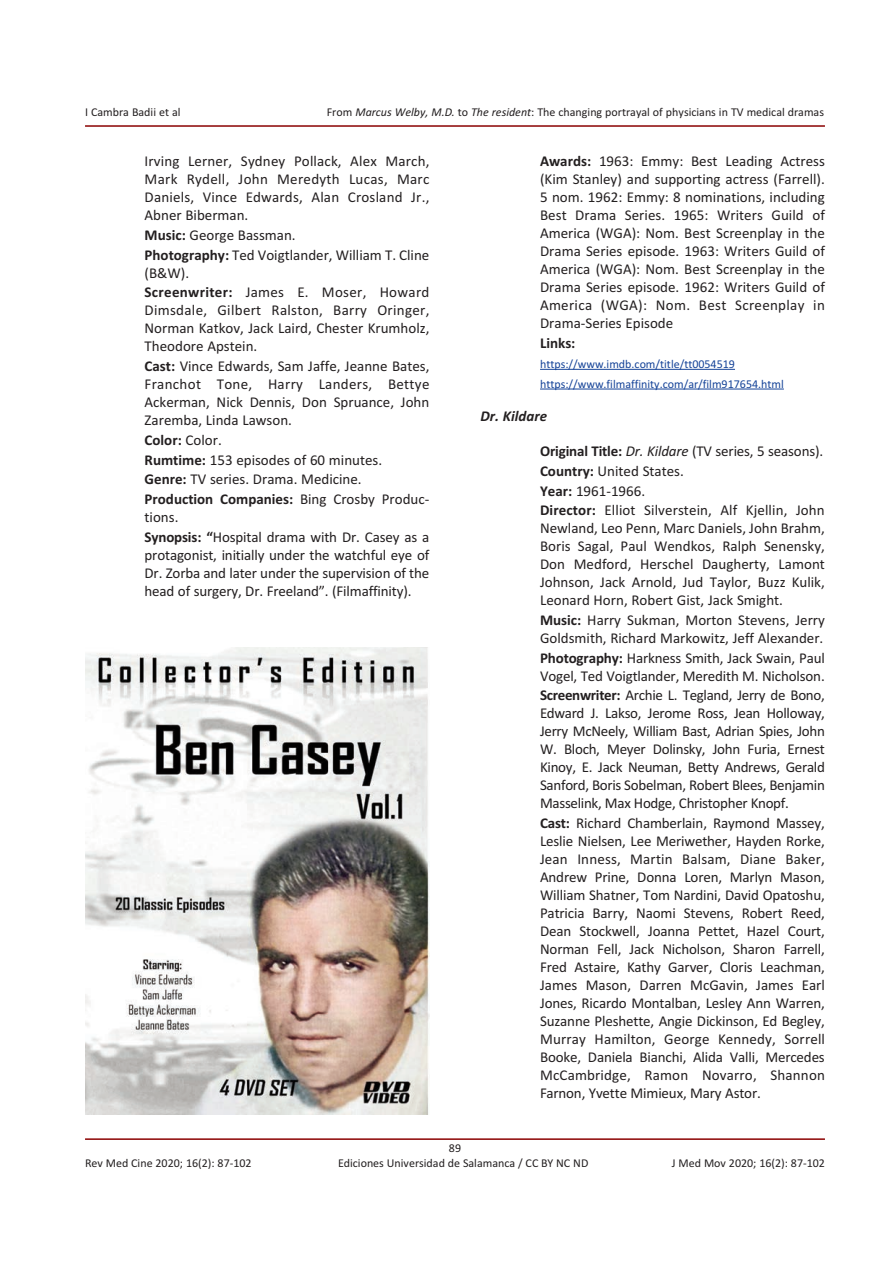
<style>
.page{position:relative;width:893px;height:1263px;background:#fff}
.page>*{position:absolute;margin:0;border:0;box-sizing:border-box;transform-origin:0 0}
.t1{font:15px/18px "Calibri";color:#231f20;text-align:justify}
.t2{font:15px/19.6px "Calibri";letter-spacing:.02em;color:#231f20}
.t3{font:italic 700 15px "Calibri";color:#231f20}
.t4{font:700 15px "Calibri";color:#231f20}
.t5{font:12px "Calibri";color:#231f20}
.t6{font:12px/19.6px "Calibri";color:#154398}
.s1{font-style:italic}
.s2{font-weight:700}
</style>
<div class="page">
<hr style="left:540px;top:369px;width:195px;height:1px;background:#154398">
<hr style="left:540px;top:389px;width:244px;height:1px;background:#154398">
<hr style="left:85px;top:1138px;width:740px;height:2px;background:#8b0202">
<hr style="left:85px;top:125px;width:740px;height:2px;background:#8b0202">
<img style="left:85px;top:647px;width:344px;height:467px">
<p class="t5" style="left:85px;top:105px;width:97px">I Cambra Badii et al</p>
<p class="t5" style="left:327px;top:105px;width:499px">From <span class="s1">Marcus Welby, M.D.</span> to <span class="s1">The resident</span>: The changing portrayal of physicians in TV medical dramas</p>
<p class="t1" style="left:145px;top:152px;width:286px">Irving Lerner, Sydney Pollack, Alex March, Mark Rydell, John Meredyth Lucas, Marc Daniels, Vince Edwards, Alan Crosland Jr., Abner Biberman.</p>
<p class="t1" style="left:145px;top:225px;width:286px;line-height:19.6px"><span class="s2">Music:</span> George Bassman.<br><span class="s2">Photography:</span> Ted Voigtlander, William T. Cline</p>
<p class="t2" style="left:145px;top:263px;width:286px">(B&amp;W).<br><span class="s2">Screenwriter:</span> James E. Moser, Howard</p>
<p class="t1" style="left:145px;top:301px;width:286px">Dimsdale, Gilbert Ralston, Barry Oringer, Norman Katkov, Jack Laird, Chester Krumholz, Theodore Apstein.</p>
<p class="t1" style="left:145px;top:357px;width:286px"><span class="s2">Cast:</span> Vince Edwards, Sam Jaffe, Jeanne Bates, Franchot Tone, Harry Landers, Bettye Ackerman, Nick Dennis, Don Spruance, John Zaremba, Linda Lawson.</p>
<p class="t1" style="left:145px;top:430px;width:286px;line-height:19.6px;text-align:left"><span class="s2">Color:</span> Color.<br><span class="s2">Rumtime:</span> 153 episodes of 60 minutes.<br><span class="s2">Genre:</span> TV series. Drama. Medicine.<br><span class="s2">Production Companies:</span> Bing Crosby Produc-</p>
<p class="t1" style="left:145px;top:507px;width:286px;line-height:19.6px">tions.<br><span class="s2">Synopsis: “</span>Hospital drama with Dr. Casey as a</p>
<p class="t1" style="left:145px;top:545px;width:286px">protagonist, initially under the watchful eye of Dr. Zorba and later under the supervision of the head of surgery, Dr. Freeland”. (Filmaffinity).</p>
<p class="t5" style="left:449px;top:1141px;width:14px">89</p>
<p class="t1" style="left:540px;top:152px;width:286px"><span class="s2">Awards:</span> 1963: Emmy: Best Leading Actress (Kim Stanley) and supporting actress (Farrell).<br>5 nom. 1962: Emmy: 8 nominations, including Best Drama Series. 1965: Writers Guild of America (WGA): Nom. Best Screenplay in the Drama Series episode. 1963: Writers Guild of America (WGA): Nom. Best Screenplay in the Drama Series episode. 1962: Writers Guild of America (WGA): Nom. Best Screenplay in Drama-Series Episode</p>
<p class="t4" style="left:540px;top:334px;width:37px">Links:</p>
<p class="t6" style="left:540px;top:354px;width:245px">https://www.imdb.com/title/tt0054519 https://www.filmaffinity.com/ar/film917654.html</p>
<p class="t3" style="left:480px;top:407px;width:68px">Dr. Kildare</p>
<p class="t1" style="left:540px;top:441px;width:286px;line-height:19.6px;text-align:left"><span class="s2">Original Title:</span> <span class="s1">Dr. Kildare</span> (TV series, 5 seasons).<br><span class="s2">Country:</span> United States.<br><span class="s2">Year:</span> 1961-1966.<br><span class="s2">Director:</span> Elliot Silverstein, Alf Kjellin, John</p>
<p class="t1" style="left:540px;top:519px;width:286px">Newland, Leo Penn, Marc Daniels, John Brahm, Boris Sagal, Paul Wendkos, Ralph Senensky, Don Medford, Herschel Daugherty, Lamont Johnson, Jack Arnold, Jud Taylor, Buzz Kulik, Leonard Horn, Robert Gist, Jack Smight.</p>
<p class="t1" style="left:540px;top:611px;width:286px"><span class="s2">Music:</span> Harry Sukman, Morton Stevens, Jerry<br>Goldsmith, Richard Markowitz, Jeff Alexander.</p>
<p class="t1" style="left:540px;top:648px;width:286px"><span class="s2">Photography:</span> Harkness Smith, Jack Swain, Paul<br>Vogel, Ted Voigtlander, Meredith M. Nicholson.</p>
<p class="t1" style="left:540px;top:686px;width:286px"><span class="s2">Screenwriter:</span> Archie L. Tegland, Jerry de Bono, Edward J. Lakso, Jerome Ross, Jean Holloway, Jerry McNeely, William Bast, Adrian Spies, John W. Bloch, Meyer Dolinsky, John Furia, Ernest Kinoy, E. Jack Neuman, Betty Andrews, Gerald Sanford, Boris Sobelman, Robert Blees, Benjamin Masselink, Max Hodge, Christopher Knopf.</p>
<p class="t1" style="left:540px;top:814px;width:286px"><span class="s2">Cast:</span> Richard Chamberlain, Raymond Massey, Leslie Nielsen, Lee Meriwether, Hayden Rorke, Jean Inness, Martin Balsam, Diane Baker, Andrew Prine, Donna Loren, Marlyn Mason, William Shatner, Tom Nardini, David Opatoshu, Patricia Barry, Naomi Stevens, Robert Reed, Dean Stockwell, Joanna Pettet, Hazel Court, Norman Fell, Jack Nicholson, Sharon Farrell, Fred Astaire, Kathy Garver, Cloris Leachman, James Mason, Darren McGavin, James Earl Jones, Ricardo Montalban, Lesley Ann Warren, Suzanne Pleshette, Angie Dickinson, Ed Begley, Murray Hamilton, George Kennedy, Sorrell Booke, Daniela Bianchi, Alida Valli, Mercedes McCambridge, Ramon Novarro, Shannon Farnon, Yvette Mimieux, Mary Astor.</p>
<p class="t5" style="left:85px;top:1155px;width:168px">Rev Med Cine 2020; 16(2): 87-102</p>
<p class="t5" style="left:338px;top:1155px;width:252px">Ediciones Universidad de Salamanca / CC BY NC ND</p>
<p class="t5" style="left:672px;top:1155px;width:155px">J Med Mov 2020; 16(2): 87-102</p>
</div>
